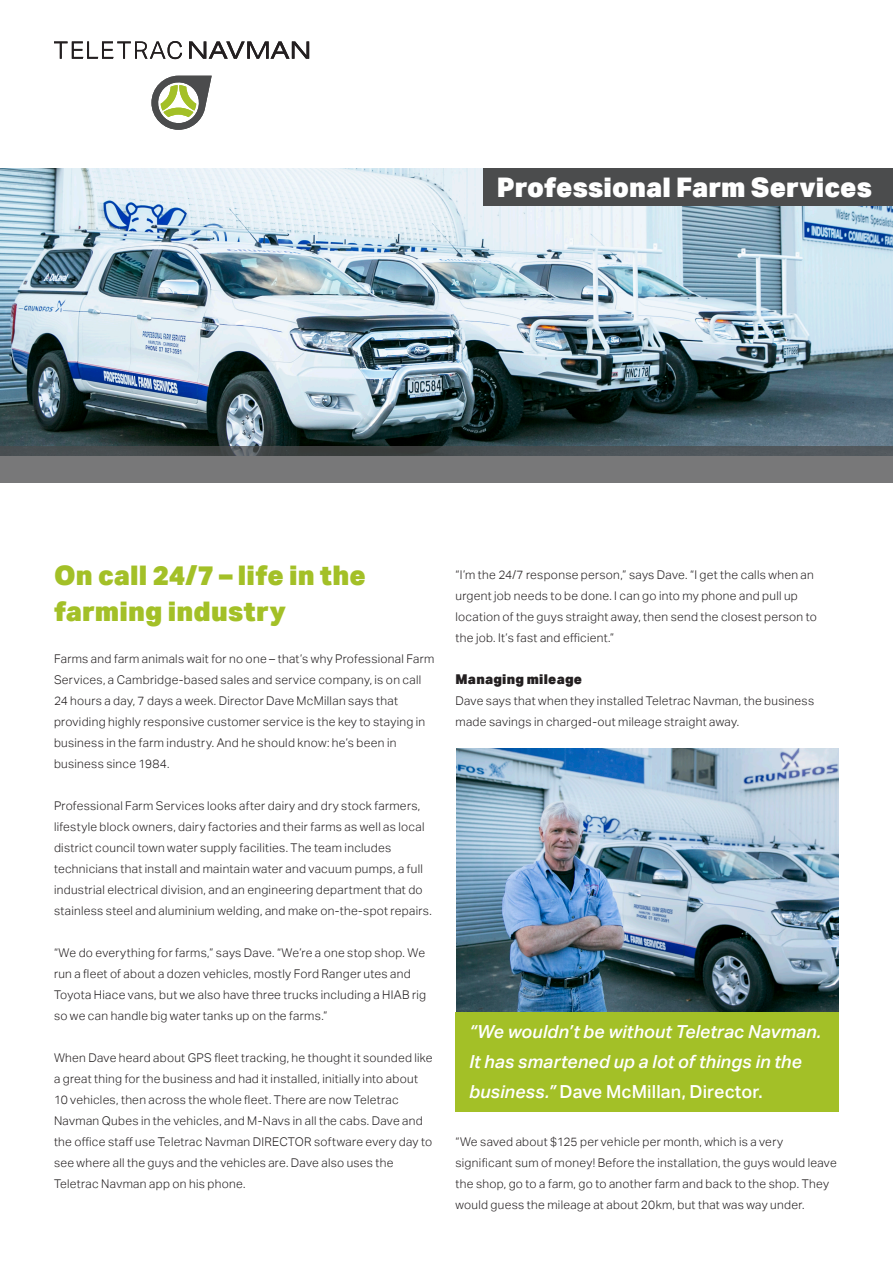
<style>
.page{position:relative;width:893px;height:1263px;background:#fff}
.page>*{position:absolute;margin:0;border:0;box-sizing:border-box;transform-origin:0 0}
.CsStdy-Header{font:900 27px/36px "Aktiv Grotesk";letter-spacing:.005em;color:#a3c027}
.CsStdy_Company_Name{font:900 27px "Aktiv Grotesk";letter-spacing:.005em;color:#fff}
.CsStdy-CallOut{font:italic 500 18px/30px "Aktiv Grotesk";letter-spacing:.005em;color:#fff}
.CsStdy-Subhead{font:900 13.5px "Aktiv Grotesk";letter-spacing:.02em;color:#231f20}
.CsStdy-Body_Copy{font:300 12px/21px "Aktiv Grotesk";letter-spacing:.025em;color:#231f20}
.s1{font-style:normal}
</style>
<div class="page">
<img style="left:0;top:168px;width:893px;height:278px">
<div style="left:483px;top:168px;width:410px;height:38px;background:#4b4c4d"></div>
<svg style="left:0;top:446px;width:893px;height:36px;background:#6a6c6d"></svg>
<div style="left:455px;top:1012px;width:384px;height:100px;background:#a3c027"></div>
<img style="left:456px;top:749px;width:382px;height:263px">
<svg style="left:189px;top:41px;width:120px;height:18px"></svg>
<svg style="left:54px;top:41px;width:128px;height:18px"></svg>
<svg style="left:151px;top:76px;width:61px;height:54px"></svg>
<p class="CsStdy_Company_Name" style="left:497px;top:170px;width:376px">Professional Farm Services</p>
<p class="CsStdy-Header" style="left:54px;top:557px;width:313px">On call 24/7 – life in the farming industry</p>
<p class="CsStdy-Body_Copy" style="left:54px;top:648px;width:382px">Farms and farm animals wait for no one – that’s why Professional Farm Services, a Cambridge-based sales and service company, is on call 24 hours a day, 7 days a week. Director Dave McMillan says that providing highly responsive customer service is the key to staying in business in the farm industry. And he should know: he’s been in business since 1984.</p>
<p class="CsStdy-Body_Copy" style="left:54px;top:795px;width:379px">Professional Farm Services looks after dairy and dry stock farmers, lifestyle block owners, dairy factories and their farms as well as local district council town water supply facilities. The team includes technicians that install and maintain water and vacuum pumps, a full industrial electrical division, and an engineering department that do stainless steel and aluminium welding, and make on-the-spot repairs.</p>
<p class="CsStdy-Body_Copy" style="left:54px;top:942px;width:374px">“We do everything for farms,” says Dave. “We’re a one stop shop. We run a fleet of about a dozen vehicles, mostly Ford Ranger utes and Toyota Hiace vans, but we also have three trucks including a HIAB rig so we can handle big water tanks up on the farms.”</p>
<p class="CsStdy-Body_Copy" style="left:54px;top:1047px;width:380px">When Dave heard about GPS fleet tracking, he thought it sounded like a great thing for the business and had it installed, initially into about 10 vehicles, then across the whole fleet. There are now Teletrac Navman Qubes in the vehicles, and M-Navs in all the cabs. Dave and the office staff use Teletrac Navman DIRECTOR software every day to see where all the guys and the vehicles are. Dave also uses the Teletrac Navman app on his phone.</p>
<p class="CsStdy-Body_Copy" style="left:455px;top:564px;width:363px">“I’m the 24/7 response person,” says Dave. “I get the calls when an urgent job needs to be done. I can go into my phone and pull up location of the guys straight away, then send the closest person to the job. It’s fast and efficient.”</p>
<p class="CsStdy-Subhead" style="left:455px;top:670px;width:128px">Managing mileage</p>
<p class="CsStdy-Body_Copy" style="left:455px;top:690px;width:360px">Dave says that when they installed Teletrac Navman, the business made savings in charged-out mileage straight away.</p>
<p class="CsStdy-CallOut" style="left:469px;top:1017px;width:354px">“We wouldn’t be without Teletrac Navman.<br>It has smartened up a lot of things in the business.” <span class="s1">Dave McMillan, Director.</span></p>
<p class="CsStdy-Body_Copy" style="left:455px;top:1131px;width:383px">“We saved about $125 per vehicle per month, which is a very significant sum of money! Before the installation, the guys would leave the shop, go to a farm, go to another farm and back to the shop. They would guess the mileage at about 20km, but that was way under.</p>
</div>
